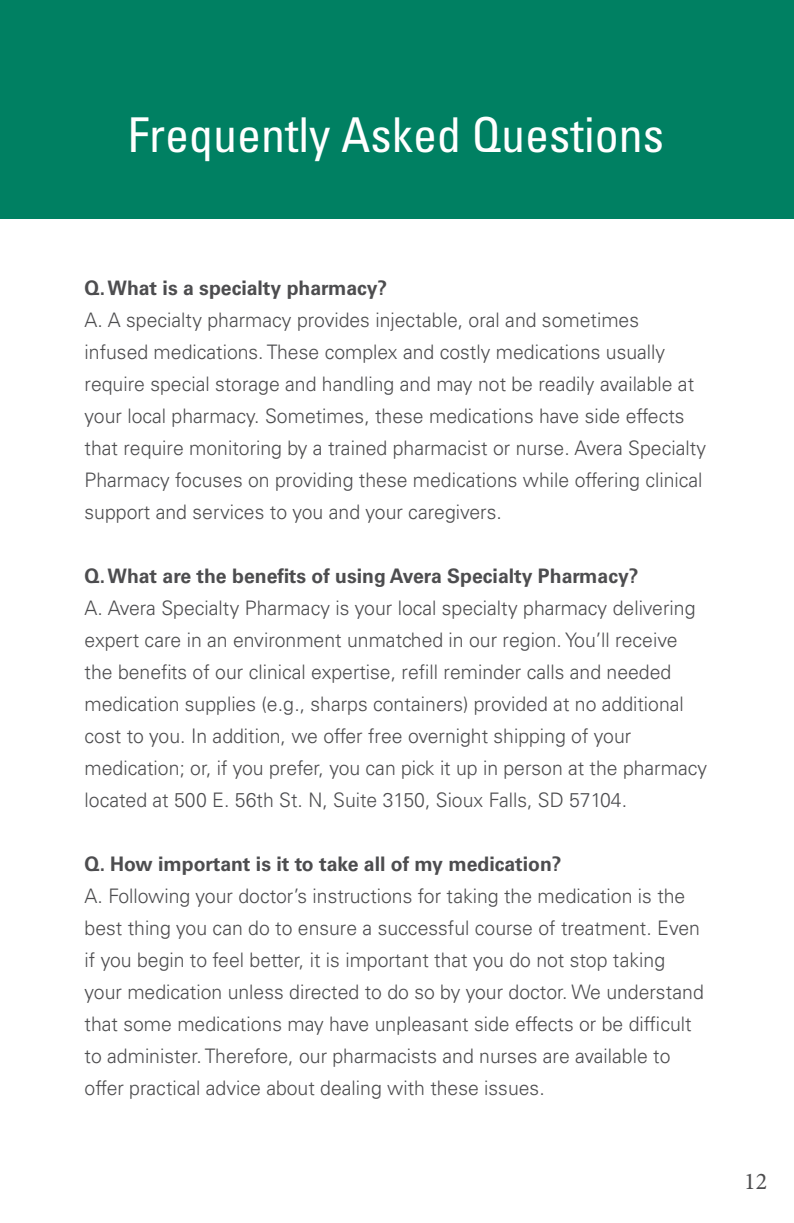
<style>
.page{position:relative;width:794px;height:1223px;background:#fff}
.page>*{position:absolute;margin:0;border:0;box-sizing:border-box;transform-origin:0 0}
.t1{font:condensed 48px "Univers LT Std";color:#fff}
.t2{font:24px "Minion Pro";color:#4d4d4f}
.t3{font:300 20px/32px "Univers LT Std";color:#4d4d4f}
.t4{font:700 20px "Univers LT Std";color:#4d4d4f}
</style>
<div class="page">
<div style="left:0;top:0;width:793px;height:218px;background:#008062"></div>
<p class="t1" style="left:128px;top:104px;width:537px">Frequently Asked Questions</p>
<p class="t4" style="left:85px;top:276px;width:304px">Q. What is a specialty pharmacy?</p>
<p class="t3" style="left:85px;top:304px;width:623px">A. A specialty pharmacy provides injectable, oral and sometimes infused medications. These complex and costly medications usually require special storage and handling and may not be readily available at your local pharmacy. Sometimes, these medications have side effects that require monitoring by a trained pharmacist or nurse. Avera Specialty Pharmacy focuses on providing these medications while offering clinical support and services to you and your caregivers.</p>
<p class="t4" style="left:85px;top:564px;width:555px">Q. What are the benefits of using Avera Specialty Pharmacy?</p>
<p class="t3" style="left:85px;top:592px;width:624px">A. Avera Specialty Pharmacy is your local specialty pharmacy delivering expert care in an environment unmatched in our region. You’ll receive the benefits of our clinical expertise, refill reminder calls and needed medication supplies (e.g., sharps containers) provided at no additional cost to you. In addition, we offer free overnight shipping of your medication; or, if you prefer, you can pick it up in person at the pharmacy located at 500 E. 56th St. N, Suite 3150, Sioux Falls, SD 57104.</p>
<p class="t4" style="left:85px;top:852px;width:478px">Q. How important is it to take all of my medication?</p>
<p class="t3" style="left:85px;top:880px;width:620px">A. Following your doctor’s instructions for taking the medication is the best thing you can do to ensure a successful course of treatment. Even if you begin to feel better, it is important that you do not stop taking your medication unless directed to do so by your doctor. We understand that some medications may have unpleasant side effects or be difficult to administer. Therefore, our pharmacists and nurses are available to offer practical advice about dealing with these issues.</p>
<p class="t2" style="left:744px;top:1164px;width:25px">12</p>
</div>
